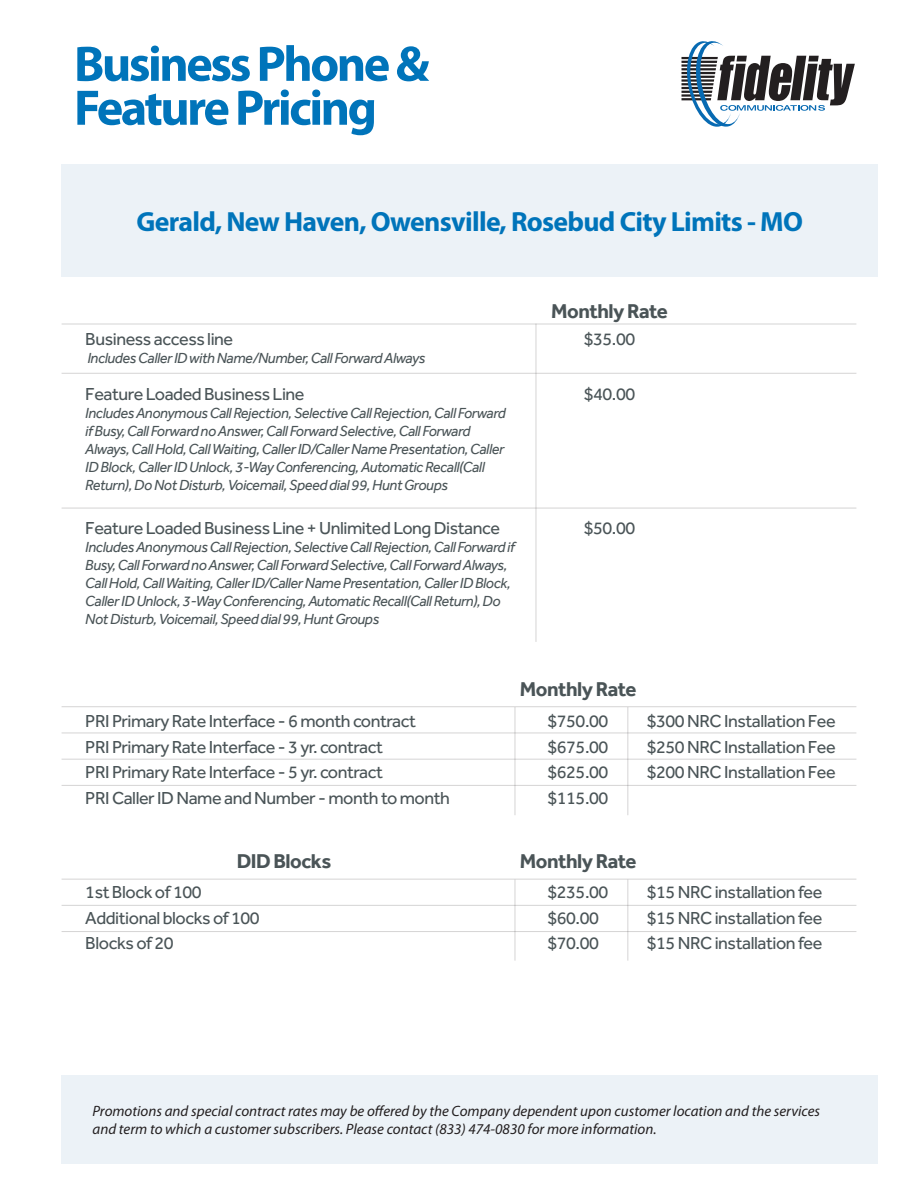
<style>
.page{position:relative;width:918px;height:1188px;background:#fff}
.page>*{position:absolute;margin:0;border:0;box-sizing:border-box;transform-origin:0 0}
.t1{font:700 50.25px/44px "Myriad Pro";letter-spacing:-.05em;color:#0074ba}
.t2{font:700 27.75px "Myriad Pro";letter-spacing:-.025em;color:#0074ba}
.t3{font:700 20.55px "Effra";letter-spacing:-.025em;color:#4a5457}
.t4{font:18px "Effra";letter-spacing:-.025em;color:#4a5457}
.t5{font:italic 15px/18px "Effra";letter-spacing:-.025em;color:#4a5457}
.t6{font:italic 15px/18px "Myriad Pro";color:#231f20}
</style>
<div class="page">
<div style="left:62px;top:164px;width:816px;height:112px;background:#ecf2f7"></div>
<div style="left:62px;top:1076px;width:816px;height:88px;background:#ecf2f7"></div>
<hr style="left:682px;top:98px;width:29px;height:2px;background:#231f20">
<hr style="left:682px;top:94px;width:30px;height:3px;background:#231f20">
<hr style="left:682px;top:91px;width:30px;height:2px;background:#231f20">
<hr style="left:682px;top:87px;width:31px;height:2px;background:#231f20">
<hr style="left:682px;top:83px;width:32px;height:2px;background:#231f20">
<hr style="left:682px;top:79px;width:32px;height:3px;background:#231f20">
<hr style="left:682px;top:76px;width:33px;height:2px;background:#231f20">
<hr style="left:682px;top:72px;width:33px;height:2px;background:#231f20">
<hr style="left:682px;top:68px;width:34px;height:2px;background:#231f20">
<hr style="left:682px;top:64px;width:35px;height:3px;background:#231f20">
<hr style="left:682px;top:61px;width:35px;height:2px;background:#231f20">
<hr style="left:682px;top:57px;width:36px;height:2px;background:#231f20">
<svg style="left:684px;top:41px;width:171px;height:86px"></svg>
<hr style="left:62px;top:324px;width:794px;height:1px;background:#231f20">
<hr style="left:536px;top:324px;width:1px;height:318px;background:#231f20">
<hr style="left:515px;top:707px;width:1px;height:108px;background:#231f20">
<hr style="left:515px;top:880px;width:1px;height:81px;background:#231f20">
<hr style="left:628px;top:707px;width:1px;height:108px;background:#231f20">
<hr style="left:628px;top:880px;width:1px;height:81px;background:#231f20">
<hr style="left:62px;top:373px;width:794px;height:1px;background:#231f20">
<hr style="left:62px;top:508px;width:794px;height:1px;background:#231f20">
<hr style="left:62px;top:706px;width:794px;height:1px;background:#231f20">
<hr style="left:62px;top:879px;width:794px;height:1px;background:#231f20">
<hr style="left:62px;top:733px;width:794px;height:1px;background:#231f20">
<hr style="left:62px;top:905px;width:794px;height:1px;background:#231f20">
<hr style="left:62px;top:759px;width:794px;height:1px;background:#231f20">
<hr style="left:62px;top:931px;width:794px;height:1px;background:#231f20">
<hr style="left:62px;top:785px;width:794px;height:1px;background:#231f20">
<p class="t1" style="left:74px;top:40px;width:357px">Business Phone &amp;<br>Feature Pricing</p>
<p class="t2" style="left:137px;top:203px;width:668px">Gerald, New Haven, Owensville, Rosebud City Limits - MO</p>
<p class="t4" style="left:85px;top:328px;width:149px">Business access line</p>
<p class="t5" style="left:87px;top:348px;width:339px">Includes Caller ID with Name/Number, Call Forward Always</p>
<p class="t4" style="left:85px;top:384px;width:221px">Feature Loaded Business Line</p>
<p class="t5" style="left:85px;top:404px;width:422px">Includes Anonymous Call Rejection, Selective Call Rejection, Call Forward if Busy, Call Forward no Answer, Call Forward Selective, Call Forward Always, Call Hold, Call Waiting, Caller ID/Caller Name Presentation, Caller ID Block, Caller ID Unlock, 3-Way Conferencing, Automatic Recall(Call Return), Do Not Disturb, Voicemail, Speed dial 99, Hunt Groups</p>
<p class="t4" style="left:85px;top:517px;width:416px">Feature Loaded Business Line + Unlimited Long Distance</p>
<p class="t5" style="left:85px;top:538px;width:431px">Includes Anonymous Call Rejection, Selective Call Rejection, Call Forward if Busy, Call Forward no Answer, Call Forward Selective, Call Forward Always, Call Hold, Call Waiting, Caller ID/Caller Name Presentation, Caller ID Block, Caller ID Unlock, 3-Way Conferencing, Automatic Recall(Call Return), Do Not Disturb, Voicemail, Speed dial 99, Hunt Groups</p>
<p class="t3" style="left:551px;top:299px;width:118px">Monthly Rate</p>
<p class="t4" style="left:584px;top:328px;width:53px">$35.00</p>
<p class="t4" style="left:584px;top:384px;width:53px">$40.00</p>
<p class="t4" style="left:584px;top:517px;width:53px">$50.00</p>
<p class="t4" style="left:85px;top:711px;width:332px">PRI Primary Rate Interface - 6 month contract</p>
<p class="t4" style="left:85px;top:736px;width:299px">PRI Primary Rate Interface - 3 yr. contract</p>
<p class="t4" style="left:85px;top:762px;width:299px">PRI Primary Rate Interface - 5 yr. contract</p>
<p class="t4" style="left:85px;top:787px;width:366px">PRI Caller ID Name and Number - month to month</p>
<p class="t3" style="left:520px;top:677px;width:118px">Monthly Rate</p>
<p class="t4" style="left:548px;top:711px;width:62px">$750.00</p>
<p class="t4" style="left:548px;top:736px;width:62px">$675.00</p>
<p class="t4" style="left:548px;top:762px;width:62px">$625.00</p>
<p class="t4" style="left:548px;top:787px;width:62px">$115.00</p>
<p class="t4" style="left:647px;top:711px;width:190px">$300 NRC Installation Fee</p>
<p class="t4" style="left:647px;top:736px;width:190px">$250 NRC Installation Fee</p>
<p class="t4" style="left:647px;top:762px;width:190px">$200 NRC Installation Fee</p>
<p class="t3" style="left:237px;top:849px;width:96px">DID Blocks</p>
<p class="t3" style="left:520px;top:849px;width:118px">Monthly Rate</p>
<p class="t4" style="left:85px;top:882px;width:118px">1st Block of 100</p>
<p class="t4" style="left:85px;top:907px;width:176px">Additional blocks of 100</p>
<p class="t4" style="left:85px;top:933px;width:90px">Blocks of 20</p>
<p class="t4" style="left:548px;top:882px;width:62px">$235.00</p>
<p class="t4" style="left:548px;top:907px;width:53px">$60.00</p>
<p class="t4" style="left:548px;top:933px;width:53px">$70.00</p>
<p class="t4" style="left:647px;top:882px;width:177px">$15 NRC installation fee</p>
<p class="t4" style="left:647px;top:907px;width:177px">$15 NRC installation fee</p>
<p class="t4" style="left:647px;top:933px;width:177px">$15 NRC installation fee</p>
<p class="t6" style="left:93px;top:1102px;width:729px">Promotions and special contract rates may be offered by the Company dependent upon customer location and the services and term to which a customer subscribers. Please contact (833) 474-0830 for more information.</p>
</div>
